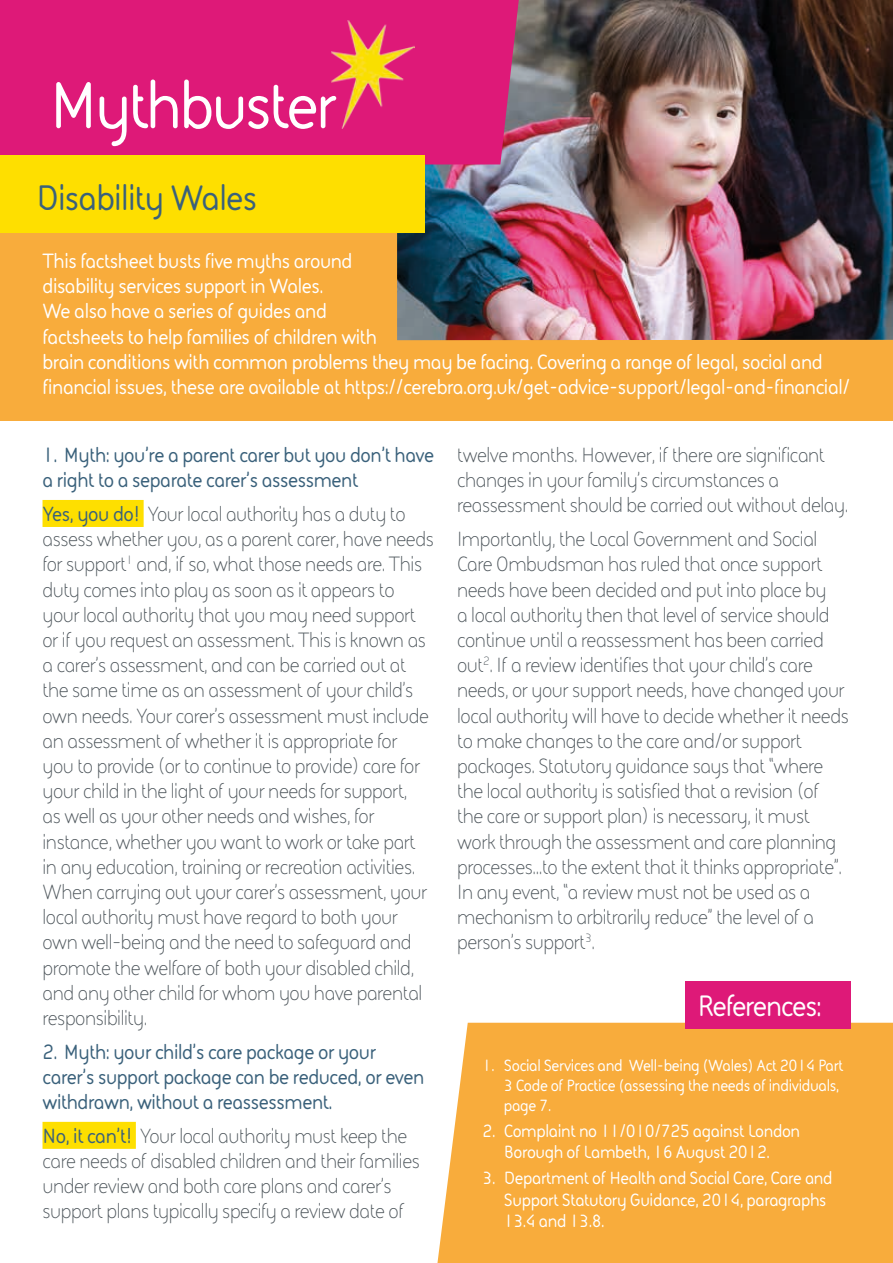
<style>
.page{position:relative;width:893px;height:1263px;background:#fff}
.page>*{position:absolute;margin:0;border:0;box-sizing:border-box;transform-origin:0 0}
.t1{font:700 67.5px "FS Sophie";letter-spacing:-.04em;color:#fff}
.t2{font:700 36px "FS Sophie";letter-spacing:-.02em;color:#3a617b}
.t3{font:700 30px "FS Sophie";letter-spacing:-.04em;color:#fff}
.t4{font:21px/25.2px "FS Sophie";letter-spacing:-.02em;color:#4d555b}
.t5{font:700 21px/25.2px "FS Sophie";letter-spacing:-.02em;color:#fff}
.t6{font:700 21px/25.2px "FS Sophie";letter-spacing:-.02em;color:#3a617b}
.t7{font:700 18px/21.6px "FS Sophie";letter-spacing:-.02em;color:#fff;text-align:center}
.t8{font:700 16.5px/19.8px "FS Sophie";letter-spacing:-.02em;color:#fff}
.s1{font-weight:700;color:#3a617b}
</style>
<div class="page">
<div style="left:0;top:233px;width:893px;height:188px;background:#f8ac3c"></div>
<img style="left:397px;top:0;width:496px;height:340px">
<div style="left:0;top:0;width:519px;height:164px;background:#de1978"></div>
<img style="left:332px;top:20px;width:83px;height:109px">
<div style="left:0;top:156px;width:424px;height:77px;background:#fedf00"></div>
<div style="left:43px;top:500px;width:101px;height:27px;background:#fedf00"></div>
<div style="left:43px;top:1122px;width:93px;height:27px;background:#fedf00"></div>
<div style="left:437px;top:1023px;width:456px;height:240px;background:#f8ac3c"></div>
<div style="left:685px;top:981px;width:165px;height:48px;background:#de1978"></div>
<h1 class="t1" style="left:49px;top:58px;width:289px">Mythbuster</h1>
<h2 class="t2" style="left:36px;top:173px;width:223px">Disability Wales</h2>
<p class="t5" style="left:43px;top:247px;width:809px">This factsheet busts five myths around<br>disability services support in Wales.<br>We also have a series of guides and<br>factsheets to help families of children with<br>brain conditions with common problems they may be facing. Covering a range of legal, social and financial issues, these are available at https://cerebra.org.uk/get-advice-support/legal-and-financial/</p>
<p class="t6" style="left:43px;top:441px;width:393px">1. Myth: you’re a parent carer but you don’t have a right to a separate carer’s assessment</p>
<p class="t4" style="left:43px;top:501px;width:393px"><span class="s1">Yes, you do!</span> Your local authority has a duty to assess whether you, as a parent carer, have needs for support<sup>1</sup> and, if so, what those needs are. This duty comes into play as soon as it appears to your local authority that you may need support or if you request an assessment. This is known as a carer’s assessment, and can be carried out at the same time as an assessment of your child’s own needs. Your carer’s assessment must include an assessment of whether it is appropriate for you to provide (or to continue to provide) care for your child in the light of your needs for support,<br>as well as your other needs and wishes, for instance, whether you want to work or take part in any education, training or recreation activities.<br>When carrying out your carer’s assessment, your local authority must have regard to both your own well-being and the need to safeguard and promote the welfare of both your disabled child, and any other child for whom you have parental responsibility.</p>
<p class="t6" style="left:43px;top:1038px;width:383px">2. Myth: your child’s care package or your carer’s support package can be reduced, or even withdrawn, without a reassessment.</p>
<p class="t4" style="left:43px;top:1123px;width:379px"><span class="s1">No, it can’t!</span> Your local authority must keep the care needs of disabled children and their families under review and both care plans and carer’s support plans typically specify a review date of</p>
<p class="t4" style="left:457px;top:442px;width:393px">twelve months. However, if there are significant changes in your family’s circumstances a reassessment should be carried out without delay.</p>
<p class="t4" style="left:457px;top:526px;width:393px">Importantly, the Local Government and Social Care Ombudsman has ruled that once support needs have been decided and put into place by<br>a local authority then that level of service should continue until a reassessment has been carried out<sup>2</sup>. If a review identifies that your child’s care needs, or your support needs, have changed your local authority will have to decide whether it needs to make changes to the care and/or support packages. Statutory guidance says that “where the local authority is satisfied that a revision (of the care or support plan) is necessary, it must work through the assessment and care planning processes…to the extent that it thinks appropriate”.<br>In any event, “a review must not be used as a mechanism to arbitrarily reduce” the level of a person’s support<sup>3</sup>.</p>
<h3 class="t3" style="left:697px;top:985px;width:126px">References:</h3>
<p class="t8" style="left:504px;top:1055px;width:341px;text-indent:-21px">1. Social Services and Well-being (Wales) Act 2014 Part<br>3 Code of Practice (assessing the needs of individuals, page 7.</p>
<p class="t7" style="left:483px;top:1119px;width:319px">2. Complaint no 11/010/725 against London<br>Borough of Lambeth, 16 August 2012.</p>
<p class="t7" style="left:504px;top:1166px;width:330px;text-align:left;text-indent:-21px">3. Department of Health and Social Care, Care and<br>Support Statutory Guidance, 2014, paragraphs<br>13.4 and 13.8.</p>
</div>
